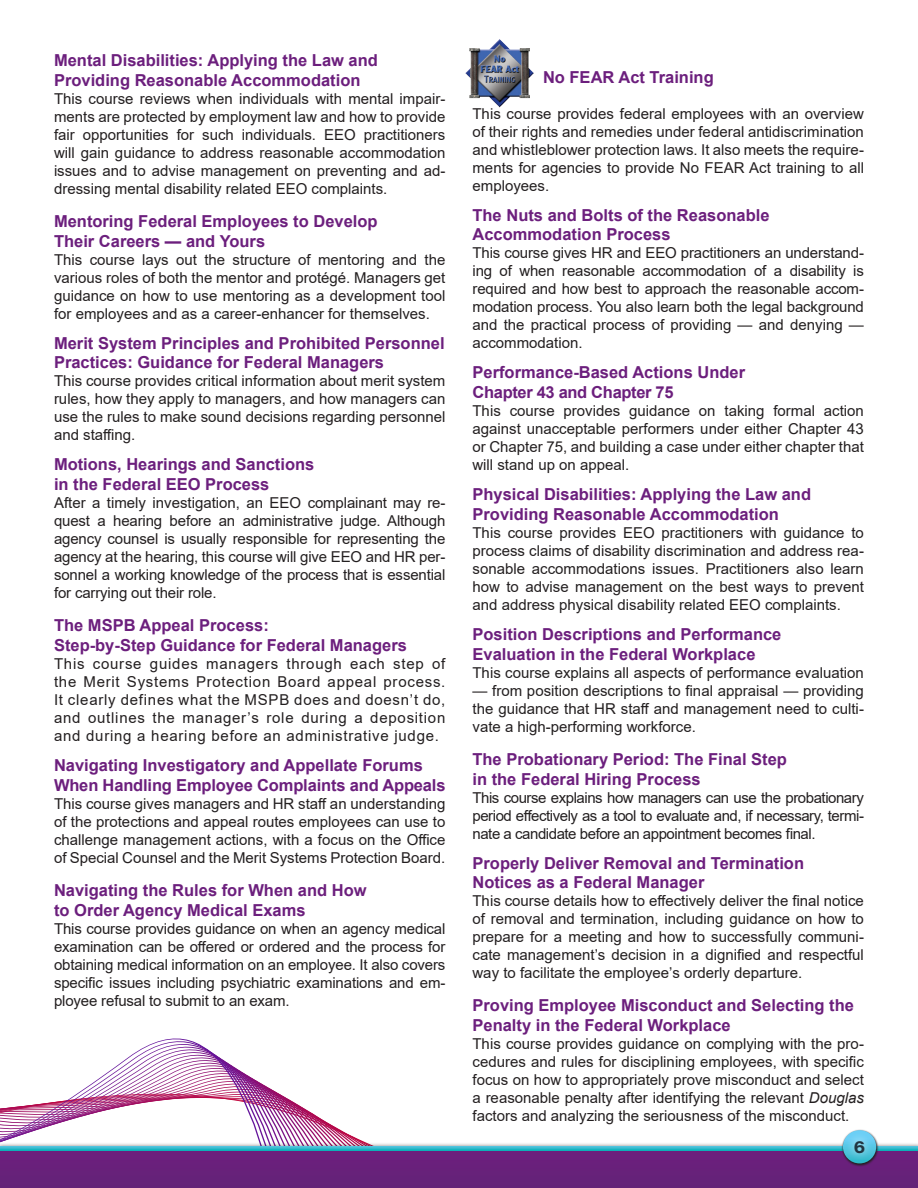
<style>
.page{position:relative;width:918px;height:1188px;background:#fff}
.page>*{position:absolute;margin:0;border:0;box-sizing:border-box;transform-origin:0 0}
.t1{font:700 16.5px/19.8px "Arial";color:#6c1f7d}
.t2{font:700 16.5px "Arial";letter-spacing:-.02em;color:#6c1f7d}
.t3{font:16.5px "Acumin Variable Concept";color:#213541}
.t4{font:15px/18px "Arial";color:#231f20;text-align:justify}
.s1{font-style:italic}
</style>
<div class="page">
<svg style="left:0;top:1038px;width:365px;height:104px"></svg>
<img style="left:465px;top:39px;width:69px;height:68px">
<div style="left:0;top:1142px;width:918px;height:14px;background:#231f20;opacity:.83"></div>
<svg style="left:0;top:1147px;width:918px;height:5px;background:#3398b7"></svg>
<div style="left:0;top:1152px;width:918px;height:36px;background:#68217a"></div>
<svg style="left:841px;top:1129px;width:38px;height:37px"></svg>
<svg style="left:843px;top:1130px;width:33px;height:33px"></svg>
<div style="left:845px;top:1132px;width:29px;height:30px;background:#fff;opacity:.75"></div>
<p class="t1" style="left:54px;top:51px;width:325px">Mental Disabilities: Applying the Law and<br>Providing Reasonable Accommodation</p>
<p class="t4" style="left:54px;top:89px;width:393px">This course reviews when individuals with mental impair&shy;ments are protected by employment law and how to provide fair opportunities for such individuals. EEO practitioners will gain guidance to address reasonable accommodation issues and to advise management on preventing and ad&shy;dressing mental disability related EEO complaints.</p>
<p class="t1" style="left:54px;top:211px;width:325px">Mentoring Federal Employees to Develop</p>
<p class="t1" style="left:54px;top:231px;width:213px">Their Careers — and Yours</p>
<p class="t4" style="left:54px;top:250px;width:393px">This course lays out the structure of mentoring and the various roles of both the mentor and protégé. Managers get guidance on how to use mentoring as a development tool for employees and as a career-enhancer for themselves.</p>
<p class="t1" style="left:54px;top:333px;width:392px">Merit System Principles and Prohibited Personnel<br>Practices: Guidance for Federal Managers</p>
<p class="t4" style="left:54px;top:372px;width:393px">This course provides critical information about merit system rules, how they apply to managers, and how managers can use the rules to make sound decisions regarding personnel and staffing.</p>
<p class="t1" style="left:54px;top:455px;width:262px">Motions, Hearings and Sanctions</p>
<p class="t1" style="left:54px;top:475px;width:217px">in the Federal EEO Process</p>
<p class="t4" style="left:54px;top:494px;width:393px">After a timely investigation, an EEO complainant may re&shy;quest a hearing before an administrative judge. Although agency counsel is usually responsible for representing the agency at the hearing, this course will give EEO and HR per&shy;sonnel a working knowledge of the process that is essential for carrying out their role.</p>
<p class="t1" style="left:54px;top:616px;width:216px">The MSPB Appeal Process:</p>
<p class="t1" style="left:54px;top:636px;width:355px">Step-by-Step Guidance for Federal Managers</p>
<p class="t4" style="left:54px;top:655px;width:393px">This course guides managers through each step of the Merit Systems Protection Board appeal process.<br>It clearly defines what the MSPB does and doesn’t do, and outlines the manager’s role during a deposition and during a hearing before an administrative judge.</p>
<p class="t1" style="left:54px;top:756px;width:393px">Navigating Investigatory and Appellate Forums<br>When Handling Employee Complaints and Appeals</p>
<p class="t4" style="left:54px;top:794px;width:393px">This course gives managers and HR staff an understanding of the protections and appeal routes employees can use to challenge management actions, with a focus on the Office of Special Counsel and the Merit Systems Protection Board.</p>
<p class="t1" style="left:54px;top:880px;width:314px">Navigating the Rules for When and How</p>
<p class="t1" style="left:54px;top:900px;width:253px">to Order Agency Medical Exams</p>
<p class="t4" style="left:54px;top:919px;width:393px">This course provides guidance on when an agency medical examination can be offered or ordered and the process for obtaining medical information on an employee. It also covers specific issues including psychiatric examinations and em&shy;ployee refusal to submit to an exam.</p>
<p class="t1" style="left:543px;top:67px;width:172px">No FEAR Act Training</p>
<p class="t4" style="left:472px;top:104px;width:393px">This course provides federal employees with an overview of their rights and remedies under federal antidiscrimination and whistleblower protection laws. It also meets the require&shy;ments for agencies to provide No FEAR Act training to all employees.</p>
<p class="t1" style="left:472px;top:205px;width:299px">The Nuts and Bolts of the Reasonable<br>Accommodation Process</p>
<p class="t4" style="left:472px;top:244px;width:393px">This course gives HR and EEO practitioners an understand&shy;ing of when reasonable accommodation of a disability is required and how best to approach the reasonable accom&shy;modation process. You also learn both the legal background and the practical process of providing — and denying — accommodation.</p>
<p class="t1" style="left:472px;top:363px;width:274px">Performance-Based Actions Under</p>
<p class="t2" style="left:472px;top:381px;width:203px">Chapter 43 and Chapter 75</p>
<p class="t4" style="left:472px;top:402px;width:393px">This course provides guidance on taking formal action against unacceptable performers under either Chapter 43 or Chapter 75, and building a case under either chapter that will stand up on appeal.</p>
<p class="t1" style="left:472px;top:485px;width:340px">Physical Disabilities: Applying the Law and<br>Providing Reasonable Accommodation</p>
<p class="t4" style="left:472px;top:524px;width:393px">This course provides EEO practitioners with guidance to process claims of disability discrimination and address rea&shy;sonable accommodations issues. Practitioners also learn how to advise management on the best ways to prevent and address physical disability related EEO complaints.</p>
<p class="t1" style="left:472px;top:624px;width:310px">Position Descriptions and Performance<br>Evaluation in the Federal Workplace</p>
<p class="t4" style="left:472px;top:663px;width:393px">This course explains all aspects of performance evaluation</p>
<p class="t4" style="left:472px;top:681px;width:393px">— from position descriptions to final appraisal — providing the guidance that HR staff and management need to culti&shy;vate a high-performing workforce.</p>
<p class="t1" style="left:472px;top:749px;width:316px">The Probationary Period: The Final Step</p>
<p class="t1" style="left:472px;top:769px;width:230px">in the Federal Hiring Process</p>
<p class="t4" style="left:472px;top:788px;width:393px">This course explains how managers can use the probationary period effectively as a tool to evaluate and, if necessary, termi&shy;nate a candidate before an appointment becomes final.</p>
<p class="t1" style="left:472px;top:853px;width:333px">Properly Deliver Removal and Termination<br>Notices as a Federal Manager</p>
<p class="t4" style="left:472px;top:892px;width:393px">This course details how to effectively deliver the final notice of removal and termination, including guidance on how to prepare for a meeting and how to successfully communi&shy;cate management’s decision in a dignified and respectful way to facilitate the employee’s orderly departure.</p>
<p class="t1" style="left:472px;top:996px;width:383px">Proving Employee Misconduct and Selecting the<br>Penalty in the Federal Workplace</p>
<p class="t4" style="left:472px;top:1035px;width:393px">This course provides guidance on complying with the pro&shy;cedures and rules for disciplining employees, with specific focus on how to appropriately prove misconduct and select a reasonable penalty after identifying the relevant <span class="s1">Douglas </span>factors and analyzing the seriousness of the misconduct.</p>
<p class="t3" style="left:854px;top:1136px;width:13px">6</p>
</div>
